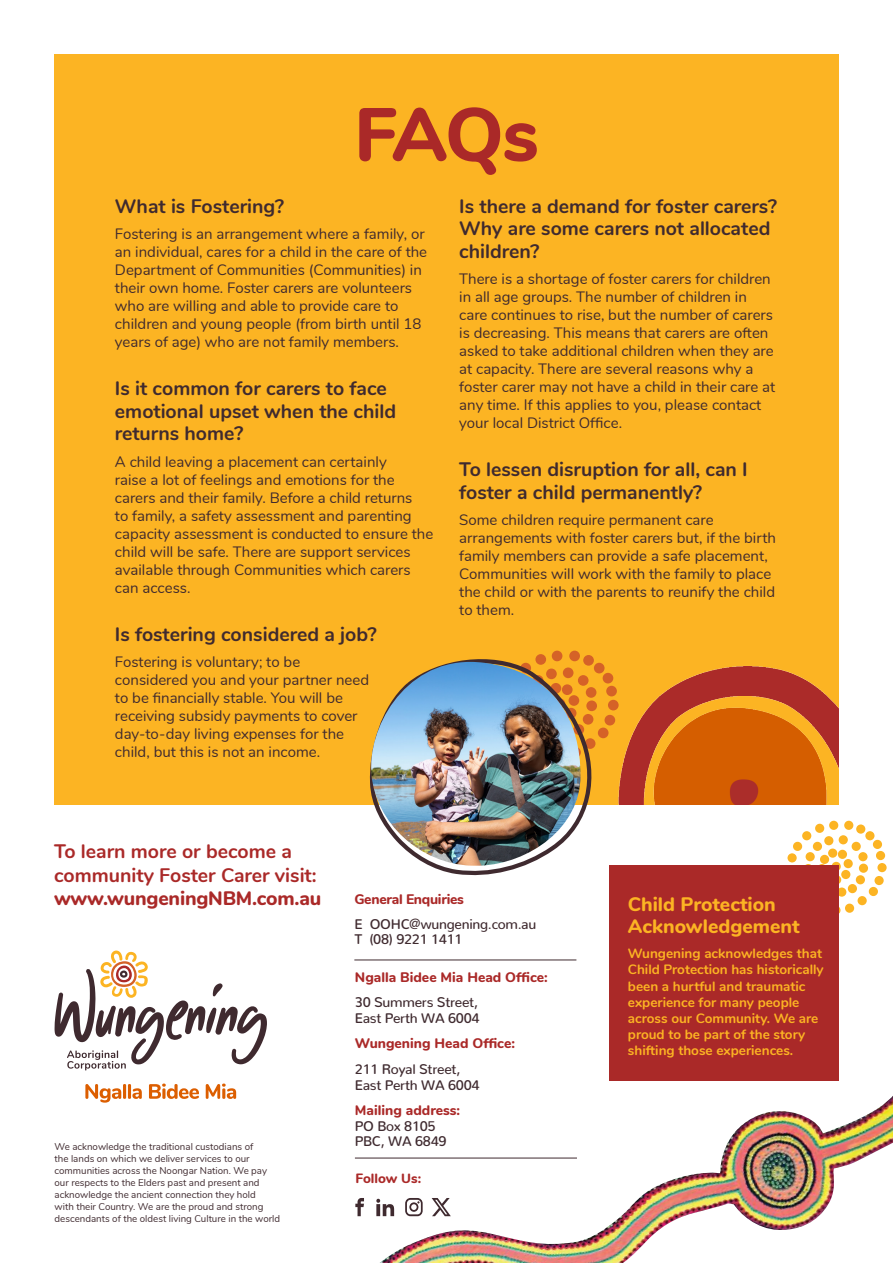
<style>
.page{position:relative;width:893px;height:1263px;background:#fff}
.page>*{position:absolute;margin:0;border:0;box-sizing:border-box;transform-origin:0 0}
.t1{font:800 75px "Nunito";color:#aa2928}
.t2{font:700 19.5px/22.5px "Nunito";color:#3f2a2f}
.t3{font:700 19.5px/23.4px "Nunito";color:#aa2928}
.t4{font:800 19.5px/22.5px "Nunito";color:#fcb423}
.t5{font:15px/18px "Nunito";color:#3f2a2f}
.t6{font:500 13.8px/15.8px "Nunito";letter-spacing:-.02em;color:#3f2a2f}
.t7{font:800 13.8px "Nunito";color:#aa2928}
.t8{font:800 13.8px "Nunito";letter-spacing:-.02em;color:#aa2928}
.t9{font:700 13.5px/16.2px "Nunito";color:#fcb423}
.t10{font:800 13.5px "Nunito";color:#aa2928}
.t11{font:9.75px/12px "Nunito";color:#3f2a2f}
.s1{font-weight:800}
.s2{font-weight:800;color:#aa2928}
</style>
<div class="page">
<div style="left:815px;top:824px;width:9px;height:9px;background:#fcb423;border-radius:50%"></div>
<div style="left:829px;top:821px;width:9px;height:9px;background:#fcb423;border-radius:50%"></div>
<div style="left:844px;top:821px;width:9px;height:9px;background:#fcb423;border-radius:50%"></div>
<div style="left:856px;top:824px;width:9px;height:10px;background:#fcb423;border-radius:50%"></div>
<div style="left:865px;top:831px;width:9px;height:9px;background:#fcb423;border-radius:50%"></div>
<div style="left:873px;top:840px;width:9px;height:9px;background:#fcb423;border-radius:50%"></div>
<div style="left:876px;top:851px;width:9px;height:9px;background:#fcb423;border-radius:50%"></div>
<div style="left:877px;top:863px;width:10px;height:9px;background:#fcb423;border-radius:50%"></div>
<div style="left:874px;top:876px;width:10px;height:9px;background:#fcb423;border-radius:50%"></div>
<div style="left:869px;top:887px;width:9px;height:9px;background:#fcb423;border-radius:50%"></div>
<div style="left:858px;top:896px;width:9px;height:9px;background:#fcb423;border-radius:50%"></div>
<div style="left:845px;top:903px;width:9px;height:10px;background:#fcb423;border-radius:50%"></div>
<div style="left:787px;top:853px;width:10px;height:9px;background:#fcb423;border-radius:50%"></div>
<div style="left:793px;top:842px;width:9px;height:9px;background:#fcb423;border-radius:50%"></div>
<div style="left:802px;top:831px;width:9px;height:9px;background:#fcb423;border-radius:50%"></div>
<div style="left:813px;top:842px;width:9px;height:9px;background:#fcb423;border-radius:50%"></div>
<div style="left:824px;top:836px;width:9px;height:9px;background:#fcb423;border-radius:50%"></div>
<div style="left:839px;top:835px;width:9px;height:9px;background:#fcb423;border-radius:50%"></div>
<div style="left:852px;top:842px;width:9px;height:9px;background:#fcb423;border-radius:50%"></div>
<div style="left:858px;top:852px;width:9px;height:9px;background:#fcb423;border-radius:50%"></div>
<div style="left:859px;top:864px;width:9px;height:9px;background:#fcb423;border-radius:50%"></div>
<div style="left:856px;top:875px;width:9px;height:9px;background:#fcb423;border-radius:50%"></div>
<div style="left:848px;top:884px;width:9px;height:9px;background:#fcb423;border-radius:50%"></div>
<div style="left:837px;top:887px;width:9px;height:10px;background:#fcb423;border-radius:50%"></div>
<div style="left:806px;top:852px;width:9px;height:9px;background:#fcb423;border-radius:50%"></div>
<div style="left:828px;top:848px;width:9px;height:10px;background:#fcb423;border-radius:50%"></div>
<div style="left:838px;top:850px;width:9px;height:9px;background:#fcb423;border-radius:50%"></div>
<div style="left:844px;top:859px;width:9px;height:9px;background:#fcb423;border-radius:50%"></div>
<div style="left:841px;top:870px;width:9px;height:9px;background:#fcb423;border-radius:50%"></div>
<div style="left:832px;top:875px;width:9px;height:9px;background:#fcb423;border-radius:50%"></div>
<div style="left:820px;top:855px;width:9px;height:9px;background:#fcb423;border-radius:50%"></div>
<div style="left:832px;top:862px;width:9px;height:9px;background:#fcb423;border-radius:50%"></div>
<div style="left:54px;top:54px;width:785px;height:751px;background:#fcb423"></div>
<img style="left:369px;top:650px;width:470px;height:155px">
<div style="left:609px;top:865px;width:230px;height:216px;background:#aa2928"></div>
<div style="left:552px;top:651px;width:10px;height:10px;background:#d56227;border-radius:50%"></div>
<div style="left:569px;top:651px;width:11px;height:10px;background:#d56227;border-radius:50%"></div>
<div style="left:594px;top:663px;width:10px;height:10px;background:#d56227;border-radius:50%"></div>
<div style="left:603px;top:673px;width:10px;height:10px;background:#d56227;border-radius:50%"></div>
<div style="left:606px;top:686px;width:11px;height:10px;background:#d56227;border-radius:50%"></div>
<div style="left:608px;top:700px;width:11px;height:10px;background:#d56227;border-radius:50%"></div>
<div style="left:604px;top:715px;width:11px;height:10px;background:#d56227;border-radius:50%"></div>
<div style="left:598px;top:727px;width:10px;height:11px;background:#d56227;border-radius:50%"></div>
<svg style="left:371px;top:653px;width:227px;height:223px"></svg>
<img style="left:370px;top:662px;width:210px;height:204px">
<hr style="left:354px;top:960px;width:222px;height:1px;background:#3f2a2f">
<hr style="left:355px;top:1158px;width:222px;height:1px;background:#3f2a2f">
<svg style="left:355px;top:1198px;width:25px;height:18px"></svg>
<svg style="left:55px;top:950px;width:212px;height:120px"></svg>
<svg style="left:85px;top:1084px;width:57px;height:19px"></svg>
<svg style="left:149px;top:1083px;width:50px;height:16px"></svg>
<svg style="left:206px;top:1083px;width:30px;height:16px"></svg>
<img style="left:380px;top:1096px;width:513px;height:167px">
<p class="t1" style="left:354px;top:79px;width:186px">FAQs</p>
<p class="t2" style="left:115px;top:194px;width:171px">What is Fostering?</p>
<p class="t5" style="left:115px;top:224px;width:314px">Fostering is an arrangement where a family, or an individual, cares for a child in the care of the Department of Communities (Communities) in their own home. Foster carers are volunteers who are willing and able to provide care to children and young people (from birth until 18 years of age) who are not family members.</p>
<p class="t2" style="left:115px;top:376px;width:283px">Is it common for carers to face emotional upset when the child returns home?</p>
<p class="t5" style="left:115px;top:452px;width:320px">A child leaving a placement can certainly<br>raise a lot of feelings and emotions for the carers and their family. Before a child returns<br>to family, a safety assessment and parenting capacity assessment is conducted to ensure the child will be safe. There are support services available through Communities which carers can access.</p>
<p class="t2" style="left:115px;top:622px;width:263px">Is fostering considered a job?</p>
<p class="t5" style="left:115px;top:652px;width:256px">Fostering is voluntary; to be considered you and your partner need to be financially stable. You will be receiving subsidy payments to cover day-to-day living expenses for the child, but this is not an income.</p>
<p class="t2" style="left:459px;top:194px;width:319px">Is there a demand for foster carers?<br>Why are some carers not allocated children?</p>
<p class="t5" style="left:459px;top:269px;width:318px">There is a shortage of foster carers for children in all age groups. The number of children in care continues to rise, but the number of carers is decreasing. This means that carers are often asked to take additional children when they are at capacity. There are several reasons why a foster carer may not have a child in their care at any time. If this applies to you, please contact your local District Office.</p>
<p class="t2" style="left:459px;top:457px;width:290px">To lessen disruption for all, can I foster a child permanently?</p>
<p class="t5" style="left:459px;top:510px;width:318px">Some children require permanent care arrangements with foster carers but, if the birth family members can provide a safe placement, Communities will work with the family to place the child or with the parents to reunify the child to them.</p>
<p class="t3" style="left:54px;top:839px;width:269px">To learn more or become a community Foster Carer visit: <span class="s1">www.wungeningNBM.com.au</span></p>
<p class="t11" style="left:55px;top:1139px;width:227px">We acknowledge the traditional custodians of<br>the lands on which we deliver services to our communities across the Noongar Nation. We pay our respects to the Elders past and present and acknowledge the ancient connection they hold<br>with their Country. We are the proud and strong descendants of the oldest living Culture in the world</p>
<p class="t8" style="left:354px;top:889px;width:111px">General Enquiries</p>
<p class="t6" style="left:354px;top:914px;width:183px">E OOHC@wungening.com.au<br>T (08) 9221 1411</p>
<p class="t7" style="left:355px;top:967px;width:194px">Ngalla Bidee Mia Head Office:</p>
<p class="t6" style="left:355px;top:993px;width:126px">30 Summers Street,<br>East Perth WA 6004</p>
<p class="t7" style="left:355px;top:1033px;width:162px">Wungening Head Office:</p>
<p class="t6" style="left:355px;top:1059px;width:126px">211 Royal Street,<br>East Perth WA 6004</p>
<p class="t6" style="left:355px;top:1100px;width:107px"><span class="s2">Mailing address:<br></span>PO Box 8105<br>PBC, WA 6849</p>
<p class="t10" style="left:355px;top:1168px;width:67px">Follow Us:</p>
<p class="t4" style="left:628px;top:892px;width:173px">Child Protection<br>Acknowledgement</p>
<p class="t9" style="left:628px;top:944px;width:197px">Wungening acknowledges that<br>Child Protection has historically been a hurtful and traumatic experience for many people across our Community. We are proud to be part of the story shifting those experiences.</p>
</div>
